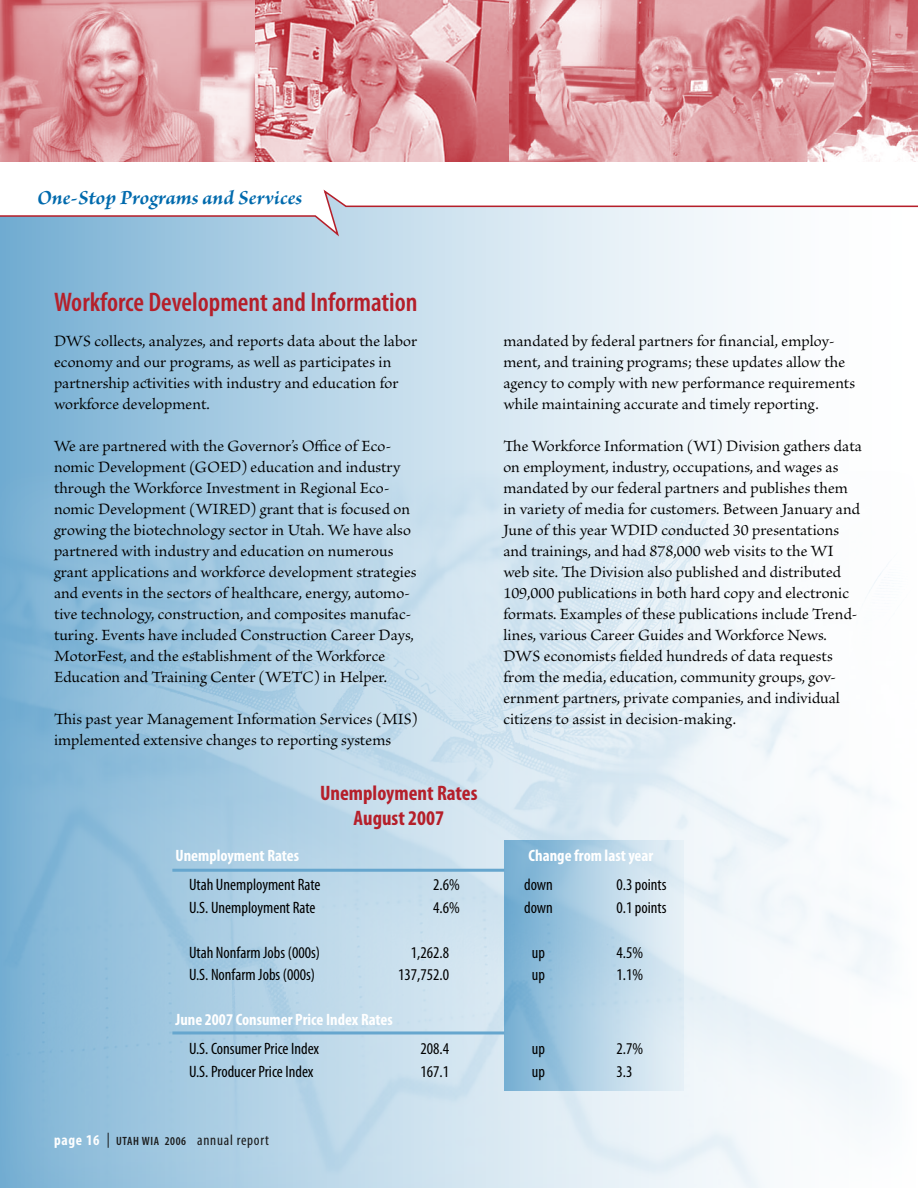
<style>
.page{position:relative;width:918px;height:1188px;background:#fff}
.page>*{position:absolute;margin:0;border:0;box-sizing:border-box;transform-origin:0 0}
.t1{font:600 condensed 27px "Myriad Pro";color:#b51f2a}
.t2{font:italic 700 21px "Brioso Pro";letter-spacing:.005em;color:#006aad}
.t3{font:700 condensed 21px/25.2px "Myriad Pro";color:#b51f2a;text-align:center}
.t4{font:16.5px/21px "Brioso Pro";color:#000}
.t5{font:condensed 16.5px "Myriad Pro";color:#000}
.t6{font:700 condensed 16.5px "Myriad Pro";color:#fff}
.t7{font:condensed 15px "Myriad Pro";letter-spacing:.05em;color:#000}
.s1{font-weight:700;color:#fff}
.s2{font-weight:600;font-size:12px}
</style>
<div class="page">
<svg style="left:0;top:239px;width:744px;height:232px;background:#bcd8e9"></svg>
<svg style="left:0;top:190px;width:917px;height:49px"></svg>
<img style="left:0;top:471px;width:891px;height:717px">
<img style="left:508px;top:0;width:410px;height:162px">
<img style="left:255px;top:0;width:253px;height:162px">
<img style="left:0;top:0;width:255px;height:162px">
<hr style="left:172px;top:869px;width:332px;height:3px;background:#66a6ce">
<hr style="left:172px;top:1031px;width:332px;height:3px;background:#66a6ce">
<p class="t2" style="left:37px;top:185px;width:266px">One-Stop Programs and Services</p>
<h1 class="t1" style="left:54px;top:286px;width:365px">Workforce Development and Information</h1>
<p class="t4" style="left:54px;top:331px;width:365px">DWS collects, analyzes, and reports data about the labor economy and our programs, as well as participates in partnership activities with industry and education for workforce development.</p>
<p class="t4" style="left:54px;top:436px;width:364px">We are partnered with the Governor’s Office of Eco&shy;nomic Development (GOED) education and industry through the Workforce Investment in Regional Eco&shy;nomic Development (WIRED) grant that is focused on growing the biotechnology sector in Utah. We have also partnered with industry and education on numerous grant applications and workforce development strategies and events in the sectors of healthcare, energy, automo&shy;tive technology, construction, and composites manufac&shy;turing. Events have included Construction Career Days, MotorFest, and the establishment of the Workforce Education and Training Center (WETC) in Helper.</p>
<p class="t4" style="left:54px;top:709px;width:365px">This past year Management Information Services (MIS) implemented extensive changes to reporting systems</p>
<p class="t3" style="left:320px;top:780px;width:159px">Unemployment Rates<br>August 2007</p>
<p class="t4" style="left:503px;top:331px;width:353px">mandated by federal partners for financial, employ&shy;ment, and training programs; these updates allow the agency to comply with new performance requirements while maintaining accurate and timely reporting.</p>
<p class="t4" style="left:503px;top:436px;width:360px">The Workforce Information (WI) Division gathers data on employment, industry, occupations, and wages as mandated by our federal partners and publishes them in variety of media for customers. Between January and June of this year WDID conducted 30 presentations and trainings, and had 878,000 web visits to the WI web site. The Division also published and distributed 109,000 publications in both hard copy and electronic formats. Examples of these publications include Trend&shy;lines, various Career Guides and Workforce News.<br>DWS economists fielded hundreds of data requests from the media, education, community groups, gov&shy;ernment partners, private companies, and individual citizens to assist in decision-making.</p>
<p class="t6" style="left:176px;top:845px;width:125px">Unemployment Rates</p>
<p class="t6" style="left:529px;top:845px;width:126px">Change from last year</p>
<p class="t5" style="left:189px;top:875px;width:133px">Utah Unemployment Rate</p>
<p class="t5" style="left:433px;top:875px;width:28px">2.6%</p>
<p class="t5" style="left:524px;top:875px;width:30px">down</p>
<p class="t5" style="left:616px;top:875px;width:51px">0.3 points</p>
<p class="t5" style="left:189px;top:897px;width:128px">U.S. Unemployment Rate</p>
<p class="t5" style="left:433px;top:897px;width:28px">4.6%</p>
<p class="t5" style="left:524px;top:897px;width:30px">down</p>
<p class="t5" style="left:616px;top:897px;width:51px">0.1 points</p>
<p class="t5" style="left:189px;top:942px;width:133px">Utah Nonfarm Jobs (000s)</p>
<p class="t5" style="left:411px;top:942px;width:40px">1,262.8</p>
<p class="t5" style="left:532px;top:942px;width:15px">up</p>
<p class="t5" style="left:616px;top:942px;width:28px">4.5%</p>
<p class="t5" style="left:189px;top:965px;width:128px">U.S. Nonfarm Jobs (000s)</p>
<p class="t5" style="left:398px;top:965px;width:52px">137,752.0</p>
<p class="t5" style="left:532px;top:965px;width:15px">up</p>
<p class="t5" style="left:616px;top:965px;width:28px">1.1%</p>
<p class="t6" style="left:176px;top:1009px;width:219px">June 2007 Consumer Price Index Rates</p>
<p class="t5" style="left:189px;top:1039px;width:132px">U.S. Consumer Price Index</p>
<p class="t5" style="left:420px;top:1039px;width:30px">208.4</p>
<p class="t5" style="left:532px;top:1039px;width:15px">up</p>
<p class="t5" style="left:616px;top:1039px;width:28px">2.7%</p>
<p class="t5" style="left:189px;top:1061px;width:126px">U.S. Producer Price Index</p>
<p class="t5" style="left:420px;top:1061px;width:30px">167.1</p>
<p class="t5" style="left:532px;top:1061px;width:15px">up</p>
<p class="t5" style="left:616px;top:1061px;width:17px">3.3</p>
<p class="t7" style="left:54px;top:1131px;width:217px"><span class="s1">page 16</span> | <span class="s2">UTAH WIA 2006</span> annual report</p>
</div>
